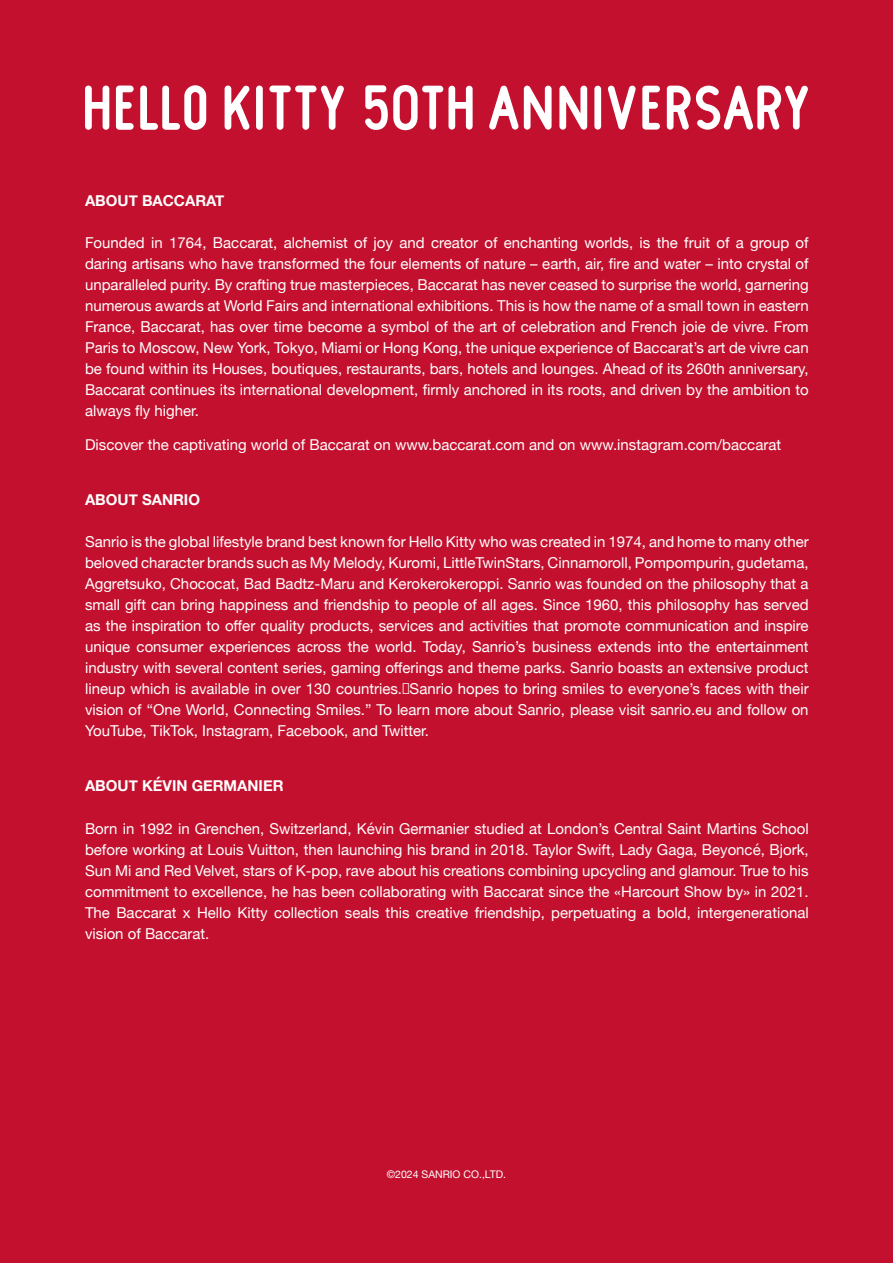
<style>
.page{position:relative;width:893px;height:1263px;background:#c3102e}
.page>*{position:absolute;margin:0;border:0;box-sizing:border-box;transform-origin:0 0}
.t1{font:15px/21px "Helvetica Neue";color:#fff;text-align:justify}
.t2{font:700 15px "Helvetica Neue";color:#fff}
.t3{font:10.5px "Helvetica Neue";color:#fff}
</style>
<div class="page">
<div style="left:256px;top:86px;width:7px;height:44px;background:#fff;border-radius:3px"></div>
<svg style="left:85px;top:86px;width:24px;height:44px"></svg>
<svg style="left:116px;top:86px;width:18px;height:44px"></svg>
<svg style="left:140px;top:85px;width:66px;height:45px"></svg>
<svg style="left:269px;top:85px;width:75px;height:45px"></svg>
<svg style="left:225px;top:85px;width:25px;height:45px"></svg>
<div style="left:594px;top:86px;width:7px;height:44px;background:#fff;border-radius:3px"></div>
<svg style="left:642px;top:86px;width:18px;height:44px"></svg>
<svg style="left:559px;top:85px;width:28px;height:45px"></svg>
<svg style="left:607px;top:85px;width:29px;height:45px"></svg>
<svg style="left:489px;top:85px;width:63px;height:45px"></svg>
<svg style="left:667px;top:85px;width:141px;height:45px"></svg>
<svg style="left:365px;top:85px;width:108px;height:45px"></svg>
<p class="t2" style="left:85px;top:189px;width:141px">ABOUT BACCARAT</p>
<p class="t1" style="left:85px;top:233px;width:725px">Founded in 1764, Baccarat, alchemist of joy and creator of enchanting worlds, is the fruit of a group of daring artisans who have transformed the four elements of nature – earth, air, fire and water – into crystal of unparalleled purity. By crafting true masterpieces, Baccarat has never ceased to surprise the world, garnering numerous awards at World Fairs and international exhibitions. This is how the name of a small town in eastern France, Baccarat, has over time become a symbol of the art of celebration and French joie de vivre. From Paris to Moscow, New York, Tokyo, Miami or Hong Kong, the unique experience of Baccarat’s art de vivre can be found within its Houses, boutiques, restaurants, bars, hotels and lounges. Ahead of its 260th anniversary, Baccarat continues its international development, firmly anchored in its roots, and driven by the ambition to always fly higher.</p>
<p class="t1" style="left:85px;top:435px;width:698px">Discover the captivating world of Baccarat on www.baccarat.com and on www.instagram.com/baccarat</p>
<p class="t2" style="left:85px;top:488px;width:117px">ABOUT SANRIO</p>
<p class="t1" style="left:85px;top:532px;width:725px">Sanrio is the global lifestyle brand best known for Hello Kitty who was created in 1974, and home to many other beloved character brands such as My Melody, Kuromi, LittleTwinStars, Cinnamoroll, Pompompurin, gudetama, Aggretsuko, Chococat, Bad Badtz-Maru and Kerokerokeroppi. Sanrio was founded on the philosophy that a small gift can bring happiness and friendship to people of all ages. Since 1960, this philosophy has served as the inspiration to offer quality products, services and activities that promote communication and inspire unique consumer experiences across the world. Today, Sanrio’s business extends into the entertainment industry with several content series, gaming offerings and theme parks. Sanrio boasts an extensive product lineup which is available in over 130 countries.　Sanrio hopes to bring smiles to everyone’s faces with their vision of “One World, Connecting Smiles.” To learn more about Sanrio, please visit sanrio.eu and follow on YouTube, TikTok, Instagram, Facebook, and Twitter.</p>
<p class="t2" style="left:85px;top:774px;width:200px">ABOUT KÉVIN GERMANIER</p>
<p class="t1" style="left:85px;top:819px;width:725px">Born in 1992 in Grenchen, Switzerland, Kévin Germanier studied at London’s Central Saint Martins School before working at Louis Vuitton, then launching his brand in 2018. Taylor Swift, Lady Gaga, Beyoncé, Bjork, Sun Mi and Red Velvet, stars of K-pop, rave about his creations combining upcycling and glamour. True to his commitment to excellence, he has been collaborating with Baccarat since the «Harcourt Show by» in 2021.<br>The Baccarat x Hello Kitty collection seals this creative friendship, perpetuating a bold, intergenerational vision of Baccarat.</p>
<p class="t3" style="left:387px;top:1166px;width:121px">©2024 SANRIO CO.,LTD.</p>
</div>
